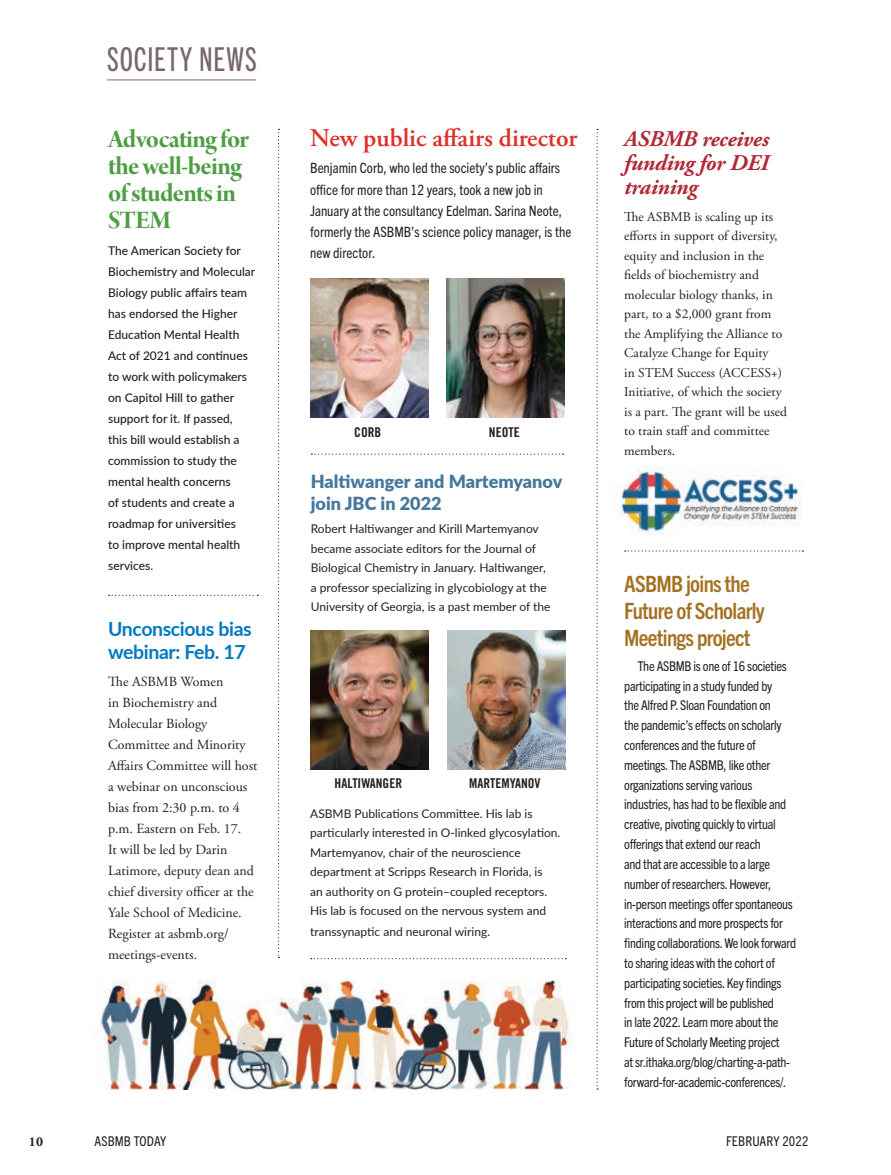
<style>
.page{position:relative;width:891px;height:1175px;background:#fff}
.page>*{position:absolute;margin:0;border:0;box-sizing:border-box;transform-origin:0 0}
.A_NEW_kicker_style_n{font:33px "Trade Gothic Next LT Pro Cm";letter-spacing:.025em;color:#78676c}
.Award_text{font:27px/27px "Arno Pro Bold Display";letter-spacing:-.02em;color:#4e9e43}
.Member_subhead{font:600 25.5px "Adobe Garamond Pro";color:#dd3026}
.careers_header{font:700 condensed 22.5px/27px "Trade Gothic Next LT Pro";letter-spacing:-.03em;color:#a37123}
.Award_text-2{font:italic 700 22.5px/24px "Adobe Garamond Pro";letter-spacing:-.01em;color:#b12934;text-align:justify}
.Award_text-3{font:700 19.5px/22.5px "Lato";letter-spacing:-.02em;color:#0079c2}
.Award_text-4{font:900 18px/22.5px "Lato";color:#45789b}
.Award_text-5{font:condensed 14.25px/21px "Trade Gothic Next LT Pro";color:#231f20}
.Award_text-6{font:13.95px/21px "Adobe Garamond Pro";color:#231f20}
.careers_header-2{font:condensed 13.5px/19.8px "Trade Gothic Next LT Pro";letter-spacing:-.02em;color:#231f20}
.Award_text-7{font:13.5px/19.5px "Adobe Garamond Pro";color:#231f20}
.Questions_subhead{font:13.5px "Trade Gothic Bold Cond Twenty";color:#231f20}
.careers_header-3{font:condensed 13.5px "Trade Gothic Next LT Pro";letter-spacing:.01em;color:#231f20}
.t1{font:700 13.5px "Adobe Garamond Pro";color:#231f20}
.Award_text-8{font:12px/19.5px "Lato";color:#231f20}
.Award_text-9{font:500 12px/21px "Lato";color:#231f20}
</style>
<div class="page">
<svg style="left:278px;top:129px;width:2px;height:829px"></svg>
<svg style="left:625px;top:550px;width:178px;height:1px"></svg>
<svg style="left:597px;top:129px;width:1px;height:960px"></svg>
<svg style="left:311px;top:453px;width:253px;height:2px"></svg>
<hr style="left:107px;top:80px;width:149px;height:1px;background:#78676c">
<svg style="left:311px;top:958px;width:255px;height:1px"></svg>
<svg style="left:109px;top:595px;width:149px;height:1px"></svg>
<img style="left:310px;top:279px;width:118px;height:138px">
<img style="left:447px;top:279px;width:118px;height:138px">
<img style="left:311px;top:630px;width:118px;height:139px">
<img style="left:447px;top:630px;width:118px;height:139px">
<img style="left:612px;top:466px;width:189px;height:68px">
<img style="left:95px;top:980px;width:476px;height:109px">
<p class="A_NEW_kicker_style_n" style="left:107px;top:36px;width:151px">SOCIETY NEWS</p>
<p class="Award_text" style="left:108px;top:127px;width:142px">Advocating for the well-being of students in<br>STEM</p>
<p class="Award_text-9" style="left:108px;top:240px;width:149px">The American Society for<br>Biochemistry and Molecular<br>Biology public affairs team has endorsed the Higher<br>Education Mental Health<br>Act of 2021 and continues to work with policymakers on Capitol Hill to gather support for it. If passed,<br>this bill would establish a commission to study the mental health concerns<br>of students and create a roadmap for universities<br>to improve mental health services.</p>
<p class="Award_text-3" style="left:108px;top:617px;width:145px">Unconscious bias webinar: Feb. 17</p>
<p class="Award_text-6" style="left:108px;top:672px;width:151px">The ASBMB Women<br>in Biochemistry and<br>Molecular Biology<br>Committee and Minority<br>Affairs Committee will host a webinar on unconscious bias from 2:30 p.m. to 4 p.m. Eastern on Feb. 17.<br>It will be led by Darin<br>Latimore, deputy dean and chief diversity officer at the<br>Yale School of Medicine.<br>Register at asbmb.org/ meetings-events.</p>
<p class="Member_subhead" style="left:310px;top:124px;width:269px">New public affairs director</p>
<p class="Award_text-5" style="left:310px;top:157px;width:263px">Benjamin Corb, who led the society’s public affairs office for more than 12 years, took a new job in January at the consultancy Edelman. Sarina Neote, formerly the ASBMB’s science policy manager, is the new director.</p>
<p class="Questions_subhead" style="left:354px;top:423px;width:28px">CORB</p>
<p class="Questions_subhead" style="left:489px;top:423px;width:32px">NEOTE</p>
<p class="Award_text-4" style="left:311px;top:469px;width:253px">Haltiwanger and Martemyanov join JBC in 2022</p>
<p class="Award_text-8" style="left:311px;top:518px;width:241px">Robert Haltiwanger and Kirill Martemyanov became associate editors for the Journal of Biological Chemistry in January. Haltiwanger, a professor specializing in glycobiology at the University of Georgia, is a past member of the</p>
<p class="Questions_subhead" style="left:335px;top:775px;width:69px">HALTIWANGER</p>
<p class="Questions_subhead" style="left:469px;top:775px;width:73px">MARTEMYANOV</p>
<p class="Award_text-8" style="left:310px;top:803px;width:252px">ASBMB Publications Committee. His lab is particularly interested in O-linked glycosylation.<br>Martemyanov, chair of the neuroscience department at Scripps Research in Florida, is<br>an authority on G protein–coupled receptors.<br>His lab is focused on the nervous system and</p>
<p class="Award_text-8" style="left:310px;top:921px;width:181px">transsynaptic and neuronal wiring.</p>
<p class="Award_text-2" style="left:624px;top:128px;width:146px">ASBMB receives funding for DEI training</p>
<p class="Award_text-7" style="left:624px;top:207px;width:164px">The ASBMB is scaling up its efforts in support of diversity, equity and inclusion in the fields of biochemistry and molecular biology thanks, in part, to a $2,000 grant from the Amplifying the Alliance to<br>Catalyze Change for Equity<br>in STEM Success (ACCESS+)<br>Initiative, of which the society is a part. The grant will be used to train staff and committee members.</p>
<p class="careers_header" style="left:624px;top:569px;width:142px">ASBMB joins the<br>Future of Scholarly<br>Meetings project</p>
<p class="careers_header-2" style="left:624px;top:655px;width:173px;text-indent:14px">The ASBMB is one of 16 societies participating in a study funded by<br>the Alfred P. Sloan Foundation on<br>the pandemic’s effects on scholarly conferences and the future of meetings. The ASBMB, like other organizations serving various industries, has had to be flexible and creative, pivoting quickly to virtual offerings that extend our reach<br>and that are accessible to a large number of researchers. However, in-person meetings offer spontaneous interactions and more prospects for finding collaborations. We look forward to sharing ideas with the cohort of participating societies. Key findings from this project will be published<br>in late 2022. Learn more about the Future of Scholarly Meeting project<br>at sr.ithaka.org/blog/charting-a-path&shy;forward-for-academic-conferences/.</p>
<p class="t1" style="left:29px;top:1133px;width:16px">10</p>
<p class="careers_header-3" style="left:94px;top:1131px;width:73px">ASBMB TODAY</p>
<p class="careers_header-3" style="left:726px;top:1131px;width:84px">FEBRUARY 2022</p>
</div>
